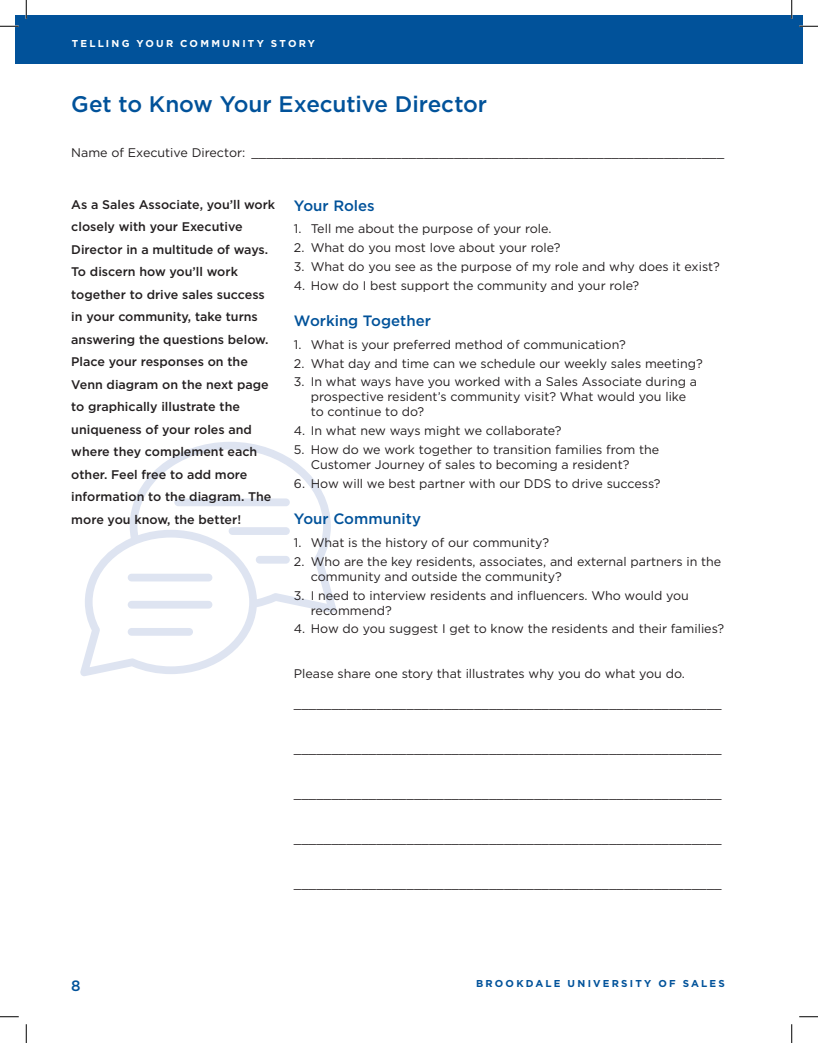
<style>
.page{position:relative;width:818px;height:1043px;background:#fff}
.page>*{position:absolute;margin:0;border:0;box-sizing:border-box;transform-origin:0 0}
.t1{font:500 22.5px "Gotham";letter-spacing:-.005em;color:#01529a}
.t2{font:500 15px "Gotham";color:#01529a}
.t3{font:12.5px/15px "Gotham";color:#231f20}
.t4{font:500 12.5px/22.5px "Gotham";color:#231f20}
.t5{font:700 10px "Gotham";letter-spacing:.22em;color:#01529a}
.t6{font:700 10px "Gotham";letter-spacing:.225em;color:#fff}
</style>
<div class="page">
<div style="left:15px;top:15px;width:776px;height:49px;background:#01529a"></div>
<div style="left:791px;top:15px;width:11px;height:49px;background:#01529a"></div>
<svg style="left:80px;top:442px;width:256px;height:234px"></svg>
<div style="left:174px;top:498px;width:116px;height:8px;background:#dee4f1;border-radius:4px"></div>
<div style="left:229px;top:527px;width:61px;height:8px;background:#dee4f1;border-radius:4px"></div>
<div style="left:256px;top:556px;width:34px;height:7px;background:#dee4f1;border-radius:4px"></div>
<div style="left:128px;top:573px;width:84px;height:8px;background:#dee4f1;border-radius:4px"></div>
<div style="left:128px;top:601px;width:84px;height:7px;background:#dee4f1;border-radius:4px"></div>
<div style="left:128px;top:628px;width:65px;height:7px;background:#dee4f1;border-radius:4px"></div>
<svg style="left:0;top:25px;width:19px;height:2px"></svg>
<svg style="left:799px;top:25px;width:19px;height:2px"></svg>
<svg style="left:0;top:1016px;width:19px;height:1px"></svg>
<svg style="left:799px;top:1016px;width:19px;height:1px"></svg>
<svg style="left:25px;top:0;width:2px;height:19px"></svg>
<svg style="left:25px;top:1024px;width:2px;height:18px"></svg>
<svg style="left:790px;top:0;width:2px;height:19px"></svg>
<svg style="left:791px;top:1024px;width:1px;height:18px"></svg>
<p class="t6" style="left:72px;top:37px;width:245px">TELLING YOUR COMMUNITY STORY</p>
<h1 class="t1" style="left:71px;top:89px;width:417px">Get to Know Your Executive Director</h1>
<p class="t3" style="left:71px;top:145px;width:654px">Name of Executive Director: _______________________________________________________________</p>
<p class="t4" style="left:71px;top:193px;width:205px">As a Sales Associate, you’ll work closely with your Executive<br>Director in a multitude of ways.<br>To discern how you’ll work together to drive sales success in your community, take turns answering the questions below.<br>Place your responses on the<br>Venn diagram on the next page to graphically illustrate the uniqueness of your roles and where they complement each other. Feel free to add more information to the diagram. The more you know, the better!</p>
<p class="t2" style="left:294px;top:196px;width:82px">Your Roles</p>
<p class="t3" style="left:294px;top:221px;width:259px">1. Tell me about the purpose of your role.</p>
<p class="t3" style="left:294px;top:240px;width:268px">2. What do you most love about your role?</p>
<p class="t3" style="left:294px;top:259px;width:427px">3. What do you see as the purpose of my role and why does it exist?</p>
<p class="t3" style="left:294px;top:277px;width:347px">4. How do I best support the community and your role?</p>
<p class="t2" style="left:294px;top:311px;width:138px">Working Together</p>
<p class="t3" style="left:294px;top:337px;width:333px">1. What is your preferred method of communication?</p>
<p class="t3" style="left:294px;top:355px;width:410px">2. What day and time can we schedule our weekly sales meeting?</p>
<p class="t3" style="left:311px;top:374px;width:387px;text-indent:-17px">3. In what ways have you worked with a Sales Associate during a prospective resident’s community visit? What would you like to continue to do?</p>
<p class="t3" style="left:294px;top:423px;width:269px">4. In what new ways might we collaborate?</p>
<p class="t3" style="left:311px;top:442px;width:350px;text-indent:-17px">5. How do we work together to transition families from the<br>Customer Journey of sales to becoming a resident?</p>
<p class="t3" style="left:294px;top:475px;width:368px">6. How will we best partner with our DDS to drive success?</p>
<p class="t2" style="left:294px;top:509px;width:128px">Your Community</p>
<p class="t3" style="left:294px;top:535px;width:257px">1. What is the history of our community?</p>
<p class="t3" style="left:311px;top:553px;width:412px;text-indent:-17px">2. Who are the key residents, associates, and external partners in the community and outside the community?</p>
<p class="t3" style="left:311px;top:587px;width:379px;text-indent:-17px">3. I need to interview residents and influencers. Who would you recommend?</p>
<p class="t3" style="left:294px;top:621px;width:432px">4. How do you suggest I get to know the residents and their families?</p>
<p class="t3" style="left:294px;top:666px;width:392px">Please share one story that illustrates why you do what you do.</p>
<p class="t3" style="left:294px;top:696px;width:429px">_________________________________________________________</p>
<p class="t3" style="left:294px;top:741px;width:429px">_________________________________________________________</p>
<p class="t3" style="left:294px;top:786px;width:429px">_________________________________________________________</p>
<p class="t3" style="left:294px;top:831px;width:429px">_________________________________________________________</p>
<p class="t3" style="left:294px;top:876px;width:429px">_________________________________________________________</p>
<p class="t2" style="left:71px;top:976px;width:11px">8</p>
<p class="t5" style="left:476px;top:977px;width:250px">BROOKDALE UNIVERSITY OF SALES</p>
</div>
